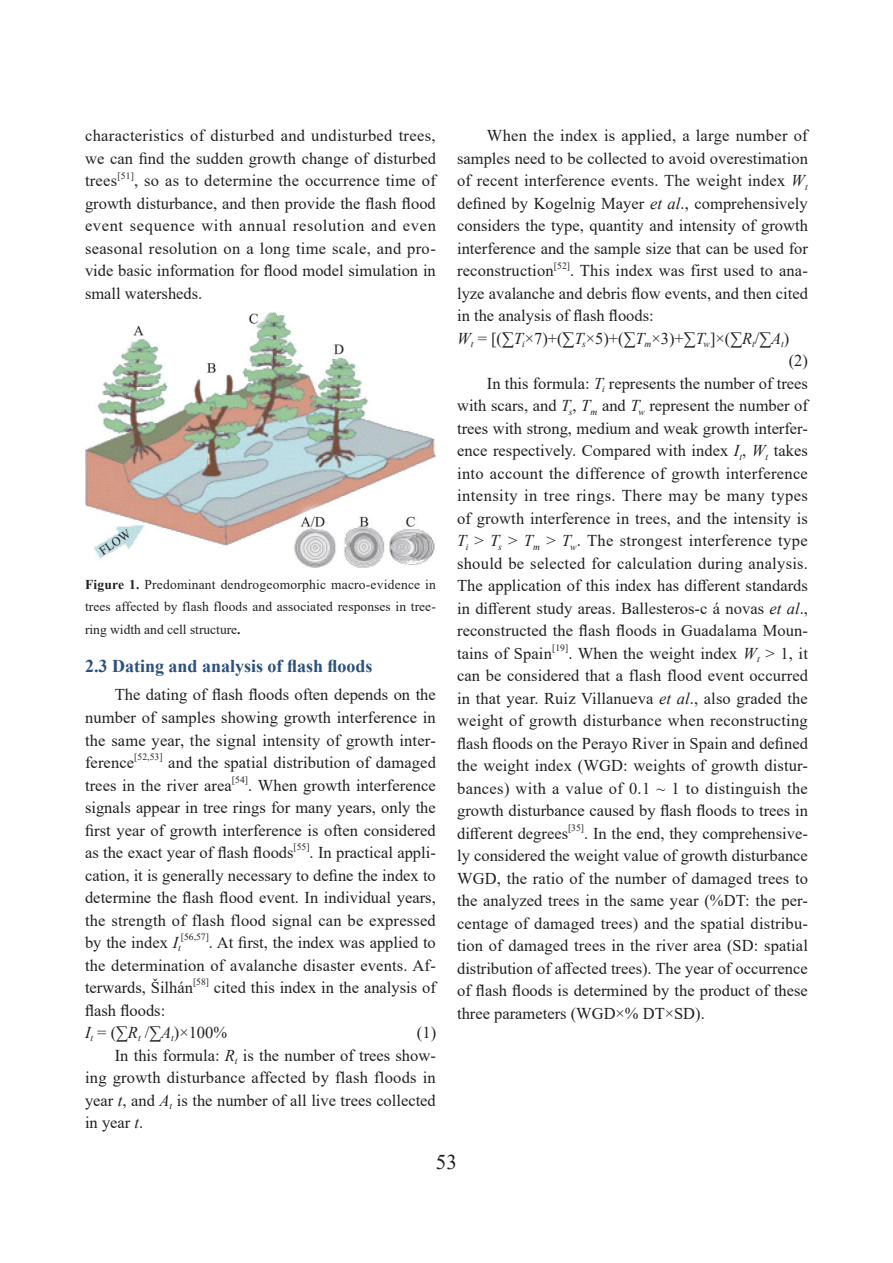
<style>
.page{position:relative;width:893px;height:1263px;background:#fff}
.page>*{position:absolute;margin:0;border:0;box-sizing:border-box;transform-origin:0 0}
.t1{font:21px "Times New Roman";color:#231f20}
.二级标题{font:700 18px "Times New Roman";color:#2b507e}
.正文{font:16.5px/22.5px "Times New Roman";color:#231f20;text-align:justify}
.图注{font:13.5px/22.5px "Times New Roman";letter-spacing:.005em;color:#231f20;text-align:justify}
.正文-2{font:9.6px "Times New Roman";letter-spacing:.005em;color:#231f20}
.s1{font-weight:700}
.s2{font-style:italic}
</style>
<div class="page">
<img style="left:85px;top:312px;width:350px;height:255px">
<p class="正文" style="left:85px;top:124px;width:352px">characteristics of disturbed and undisturbed trees, we can find the sudden growth change of disturbed trees</p>
<p class="正文-2" style="left:117px;top:169px;width:18px">[51]</p>
<p class="正文" style="left:85px;top:169px;width:352px;text-indent:49px">, so as to determine the occurrence time of growth disturbance, and then provide the flash flood event sequence with annual resolution and even seasonal resolution on a long time scale, and pro&shy;vide basic information for flood model simulation in small watersheds.</p>
<p class="图注" style="left:85px;top:573px;width:352px"><span class="s1">Figure 1.</span> Predominant dendrogeomorphic macro-evidence in trees affected by flash floods and associated responses in tree&shy;ring width and cell structure<span class="s1">.</span></p>
<p class="二级标题" style="left:85px;top:653px;width:289px">2.3 Dating and analysis of flash floods</p>
<p class="正文" style="left:85px;top:683px;width:352px;text-indent:30px">The dating of flash floods often depends on the number of samples showing growth interference in the same year, the signal intensity of growth inter&shy;ference</p>
<p class="正文-2" style="left:134px;top:750px;width:30px">[52,53]</p>
<p class="正文" style="left:85px;top:751px;width:352px;text-indent:83px">and the spatial distribution of damaged trees in the river area</p>
<p class="正文-2" style="left:232px;top:773px;width:18px">[54]</p>
<p class="正文" style="left:85px;top:773px;width:352px;text-indent:163px">. When growth interference signals appear in tree rings for many years, only the first year of growth interference is often considered as the exact year of flash floods</p>
<p class="正文-2" style="left:294px;top:840px;width:18px">[55]</p>
<p class="正文" style="left:85px;top:841px;width:352px;text-indent:225px">. In practical appli&shy;cation, it is generally necessary to define the index to determine the flash flood event. In individual years, the strength of flash flood signal can be expressed by the index <span class="s2">I</span><sub>t</sub></p>
<p class="正文-2" style="left:181px;top:930px;width:30px">[56,57]</p>
<p class="正文" style="left:85px;top:931px;width:352px;text-indent:124px">. At first, the index was applied to the determination of avalanche disaster events. Af&shy;terwards, Šilhán</p>
<p class="正文-2" style="left:193px;top:975px;width:18px">[58]</p>
<p class="正文" style="left:214px;top:976px;width:223px">cited this index in the analysis of</p>
<p class="正文" style="left:85px;top:998px;width:82px">flash floods:</p>
<p class="正文" style="left:85px;top:1021px;width:144px"><span class="s2">I</span><sub>t</sub> = (∑<span class="s2">R</span><sub>t</sub> /∑<span class="s2">A</span><sub>t</sub>)×100%</p>
<p class="正文" style="left:417px;top:1021px;width:21px">(1)</p>
<p class="正文" style="left:85px;top:1043px;width:352px;text-indent:30px">In this formula: <span class="s2">R</span><sub>t</sub> is the number of trees show&shy;ing growth disturbance affected by flash floods in year <span class="s2">t</span>, and <span class="s2">A</span><sub>t</sub> is the number of all live trees collected in year <span class="s2">t</span>.</p>
<p class="正文" style="left:457px;top:124px;width:352px;text-indent:30px">When the index is applied, a large number of samples need to be collected to avoid overestimation of recent interference events. The weight index <span class="s2">W</span><sub>t </sub>defined by Kogelnig Mayer <span class="s2">et al</span>., comprehensively considers the type, quantity and intensity of growth interference and the sample size that can be used for reconstruction</p>
<p class="正文-2" style="left:554px;top:259px;width:18px">[52]</p>
<p class="正文" style="left:457px;top:259px;width:352px;text-indent:113px">. This index was first used to ana&shy;lyze avalanche and debris flow events, and then cited in the analysis of flash floods:</p>
<p class="正文" style="left:457px;top:326px;width:334px"><span class="s2">W</span><sub>t</sub> = [(∑<span class="s2">T</span><sub>i</sub>×7)+(∑<span class="s2">T</span><sub>s</sub>×5)+(∑<span class="s2">T</span><sub>m</sub>×3)+∑<span class="s2">T</span><sub>w</sub>]×(∑<span class="s2">R</span><sub>t</sub>/∑<span class="s2">A</span><sub>t</sub>)</p>
<p class="正文" style="left:789px;top:349px;width:21px">(2)</p>
<p class="正文" style="left:457px;top:371px;width:352px;text-indent:30px">In this formula: <span class="s2">T</span><sub>i</sub> represents the number of trees with scars, and <span class="s2">T</span><sub>s</sub>, <span class="s2">T</span><sub>m</sub> and <span class="s2">T</span><sub>w</sub> represent the number of trees with strong, medium and weak growth interfer&shy;ence respectively. Compared with index <span class="s2">I</span><sub>t</sub>, <span class="s2">W</span><sub>t</sub> takes into account the difference of growth interference intensity in tree rings. There may be many types of growth interference in trees, and the intensity is <span class="s2">T</span><sub>i</sub> &gt; <span class="s2">T</span><sub>s</sub> &gt; <span class="s2">T</span><sub>m</sub> &gt; <span class="s2">T</span><sub>w</sub>. The strongest interference type should be selected for calculation during analysis.<br>The application of this index has different standards in different study areas. Ballesteros-c á novas <span class="s2">et al</span>., reconstructed the flash floods in Guadalama Moun&shy;tains of Spain</p>
<p class="正文-2" style="left:552px;top:641px;width:18px">[19]</p>
<p class="正文" style="left:457px;top:641px;width:352px;text-indent:111px">. When the weight index <span class="s2">W</span><sub>t</sub> &gt; 1, it can be considered that a flash flood event occurred in that year. Ruiz Villanueva <span class="s2">et al</span>., also graded the weight of growth disturbance when reconstructing flash floods on the Perayo River in Spain and defined the weight index (WGD: weights of growth distur&shy;bances) with a value of 0.1 ~ 1 to distinguish the growth disturbance caused by flash floods to trees in different degrees</p>
<p class="正文-2" style="left:568px;top:821px;width:18px">[35]</p>
<p class="正文" style="left:457px;top:821px;width:352px;text-indent:127px">. In the end, they comprehensive&shy;ly considered the weight value of growth disturbance WGD, the ratio of the number of damaged trees to the analyzed trees in the same year (%DT: the per&shy;centage of damaged trees) and the spatial distribu&shy;tion of damaged trees in the river area (SD: spatial distribution of affected trees). The year of occurrence of flash floods is determined by the product of these three parameters (WGD×% DT×SD).</p>
<p class="t1" style="left:436px;top:1147px;width:22px">53</p>
</div>
